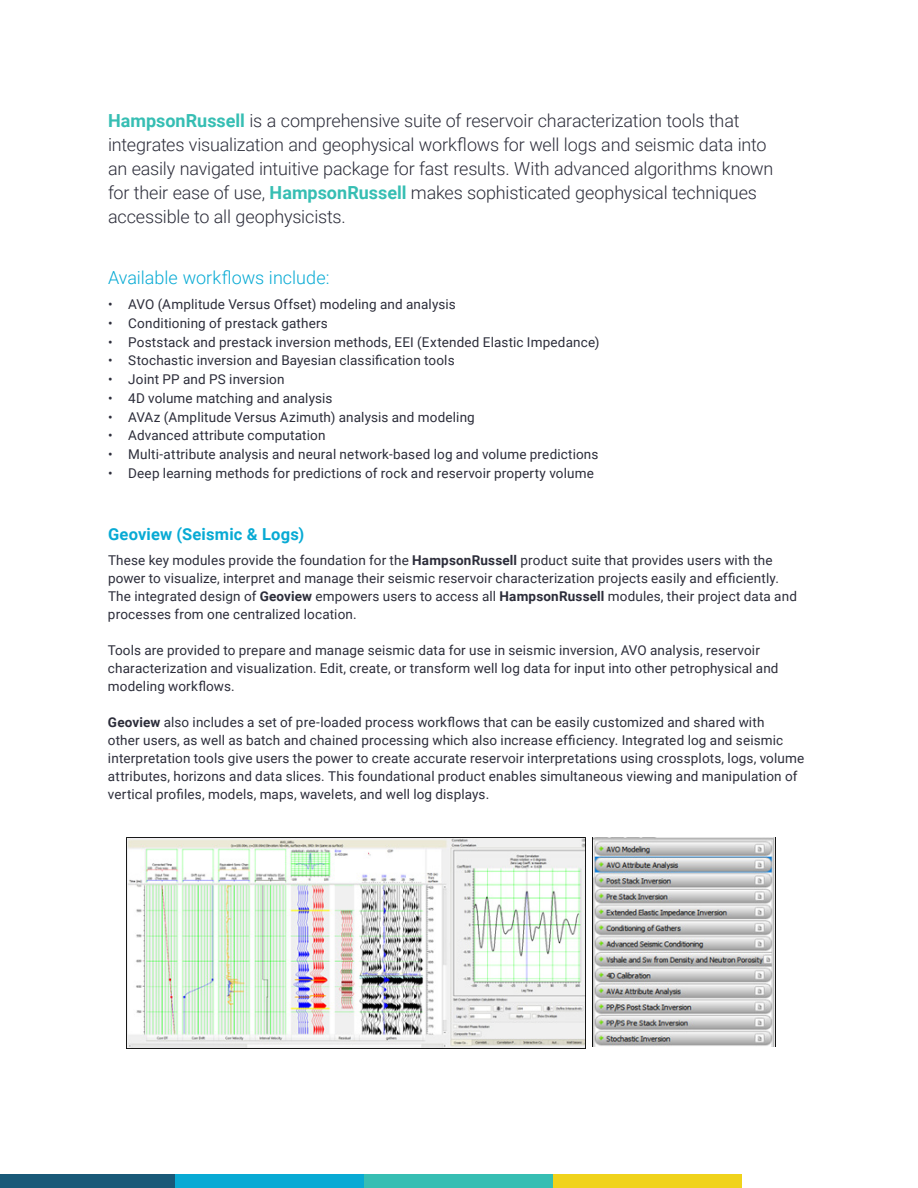
<style>
.page{position:relative;width:918px;height:1188px;background:#fff}
.page>*{position:absolute;margin:0;border:0;box-sizing:border-box;transform-origin:0 0}
.t1{font:300 18px/24px "Roboto";letter-spacing:-.01em;color:#2c2d3a}
.t2{font:300 18px "Roboto";color:#08aad4}
.t3{font:700 16.5px "Roboto";letter-spacing:.01em;color:#08aad4}
.t4{font:13.5px/18px "Roboto";letter-spacing:.01em;color:#2c2d3a}
.s1{font-weight:700;color:#36beb3}
.s2{font-weight:700}
</style>
<div class="page">
<div style="left:0;top:1174px;width:176px;height:14px;background:#195978"></div>
<div style="left:176px;top:1174px;width:188px;height:14px;background:#08aad4"></div>
<div style="left:364px;top:1174px;width:190px;height:14px;background:#36beb3"></div>
<div style="left:554px;top:1174px;width:188px;height:14px;background:#f0d31b"></div>
<img style="left:126px;top:837px;width:459px;height:212px">
<img style="left:593px;top:837px;width:182px;height:210px">
<p class="t1" style="left:108px;top:108px;width:667px"><span class="s1">HampsonRussell</span> is a comprehensive suite of reservoir characterization tools that integrates visualization and geophysical workflows for well logs and seismic data into an easily navigated intuitive package for fast results. With advanced algorithms known for their ease of use, <span class="s1">HampsonRussell</span> makes sophisticated geophysical techniques accessible to all geophysicists.</p>
<h1 class="t2" style="left:108px;top:265px;width:223px">Available workflows include:</h1>
<p class="t4" style="left:108px;top:295px;width:349px">• AVO (Amplitude Versus Offset) modeling and analysis</p>
<p class="t4" style="left:108px;top:314px;width:221px">• Conditioning of prestack gathers</p>
<p class="t4" style="left:108px;top:332px;width:493px">• Poststack and prestack inversion methods, EEI (Extended Elastic Impedance)</p>
<p class="t4" style="left:108px;top:351px;width:348px">• Stochastic inversion and Bayesian classification tools</p>
<p class="t4" style="left:108px;top:370px;width:178px">• Joint PP and PS inversion</p>
<p class="t4" style="left:108px;top:389px;width:226px">• 4D volume matching and analysis</p>
<p class="t4" style="left:108px;top:407px;width:368px">• AVAz (Amplitude Versus Azimuth) analysis and modeling</p>
<p class="t4" style="left:108px;top:426px;width:219px">• Advanced attribute computation</p>
<p class="t4" style="left:108px;top:445px;width:492px">• Multi-attribute analysis and neural network-based log and volume predictions</p>
<p class="t4" style="left:108px;top:464px;width:487px">• Deep learning methods for predictions of rock and reservoir property volume</p>
<p class="t3" style="left:108px;top:523px;width:198px">Geoview (Seismic &amp; Logs)</p>
<p class="t4" style="left:108px;top:551px;width:691px">These key modules provide the foundation for the <span class="s2">HampsonRussell</span> product suite that provides users with the power to visualize, interpret and manage their seismic reservoir characterization projects easily and efficiently.<br>The integrated design of <span class="s2">Geoview</span> empowers users to access all <span class="s2">HampsonRussell</span> modules, their project data and processes from one centralized location.</p>
<p class="t4" style="left:108px;top:641px;width:672px">Tools are provided to prepare and manage seismic data for use in seismic inversion, AVO analysis, reservoir characterization and visualization. Edit, create, or transform well log data for input into other petrophysical and modeling workflows.</p>
<p class="t4" style="left:108px;top:713px;width:698px"><span class="s2">Geoview</span> also includes a set of pre-loaded process workflows that can be easily customized and shared with<br>other users, as well as batch and chained processing which also increase efficiency. Integrated log and seismic interpretation tools give users the power to create accurate reservoir interpretations using crossplots, logs, volume attributes, horizons and data slices. This foundational product enables simultaneous viewing and manipulation of vertical profiles, models, maps, wavelets, and well log displays.</p>
</div>
